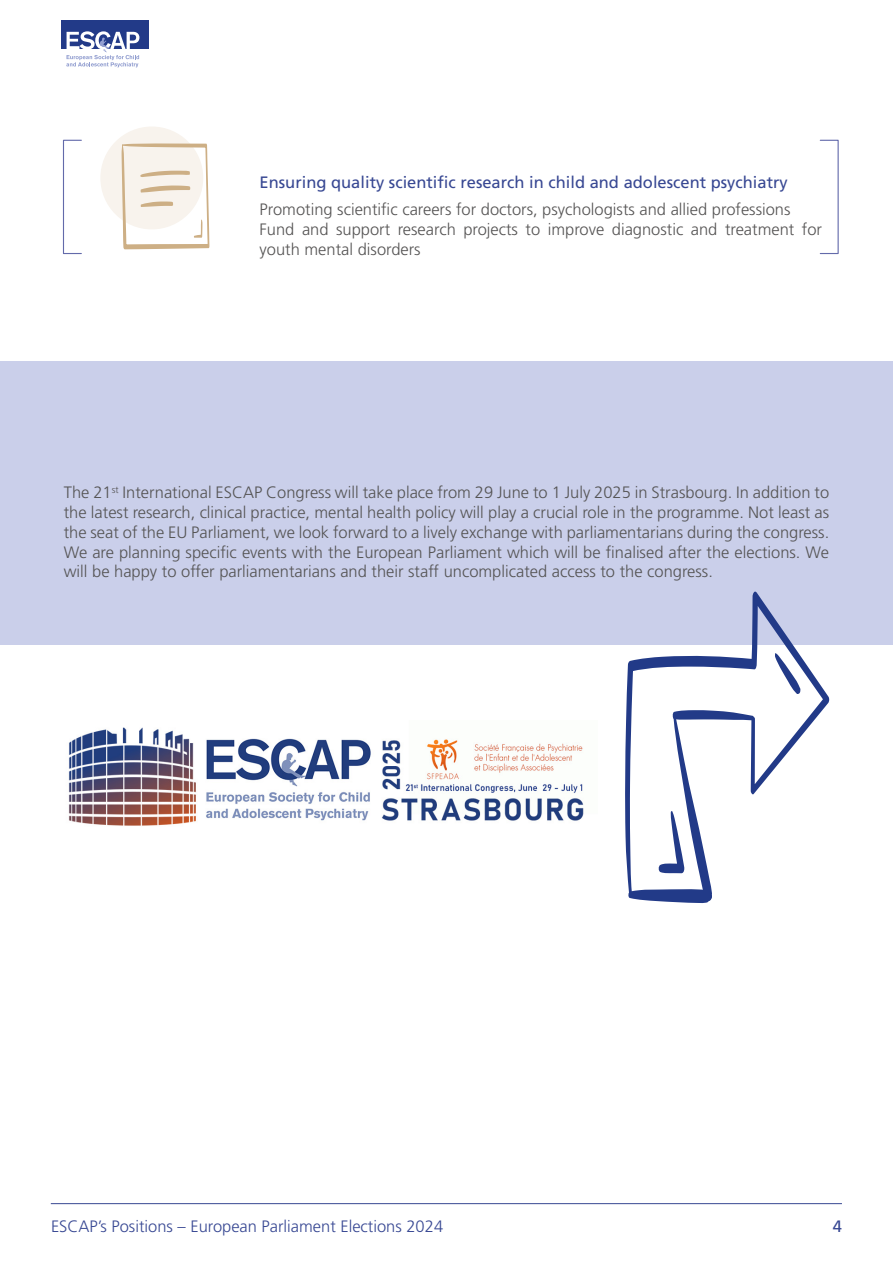
<style>
.page{position:relative;width:893px;height:1263px;background:#fff}
.page>*{position:absolute;margin:0;border:0;box-sizing:border-box;transform-origin:0 0}
.t1{font:300 16.5px/19.8px "Frutiger LT Std";color:#555454}
.t2{font:16.5px "Frutiger LT Std";color:#384893}
.t3{font:300 16.5px "Frutiger LT Std";color:#384893}
</style>
<div class="page">
<div style="left:0;top:361px;width:893px;height:284px;background:#cacfea"></div>
<div style="left:100px;top:126px;width:103px;height:103px;background:#f8f3ed;border-radius:50%"></div>
<img style="left:68px;top:727px;width:516px;height:99px">
<hr style="left:51px;top:1203px;width:791px;height:1px;background:#384893">
<svg style="left:122px;top:143px;width:87px;height:106px"></svg>
<svg style="left:625px;top:591px;width:205px;height:290px"></svg>
<svg style="left:628px;top:710px;width:126px;height:193px"></svg>
<svg style="left:775px;top:652px;width:26px;height:42px"></svg>
<div style="left:62px;top:20px;width:87px;height:29px;background:#223a88"></div>
<svg style="left:66px;top:31px;width:73px;height:36px"></svg>
<div style="left:63px;top:140px;width:19px;height:114px;border:1px solid #636aaa"></div>
<div style="left:820px;top:140px;width:19px;height:114px;border:1px solid #636aaa"></div>
<p class="t2" style="left:260px;top:173px;width:530px">Ensuring quality scientific research in child and adolescent psychiatry</p>
<p class="t1" style="left:260px;top:200px;width:564px">Promoting scientific careers for doctors, psychologists and allied professions<br>Fund and support research projects to improve diagnostic and treatment for youth mental disorders</p>
<p class="t1" style="left:64px;top:483px;width:767px;text-align:justify">The 21<sup>st</sup> International ESCAP Congress will take place from 29 June to 1 July 2025 in Strasbourg. In addition to the latest research, clinical practice, mental health policy will play a crucial role in the programme. Not least as the seat of the EU Parliament, we look forward to a lively exchange with parliamentarians during the congress.<br>We are planning specific events with the European Parliament which will be finalised after the elections. We will be happy to offer parliamentarians and their staff uncomplicated access to the congress.</p>
<p class="t3" style="left:51px;top:1217px;width:394px">ESCAP’s Positions – European Parliament Elections 2024</p>
<p class="t2" style="left:833px;top:1217px;width:11px">4</p>
</div>
